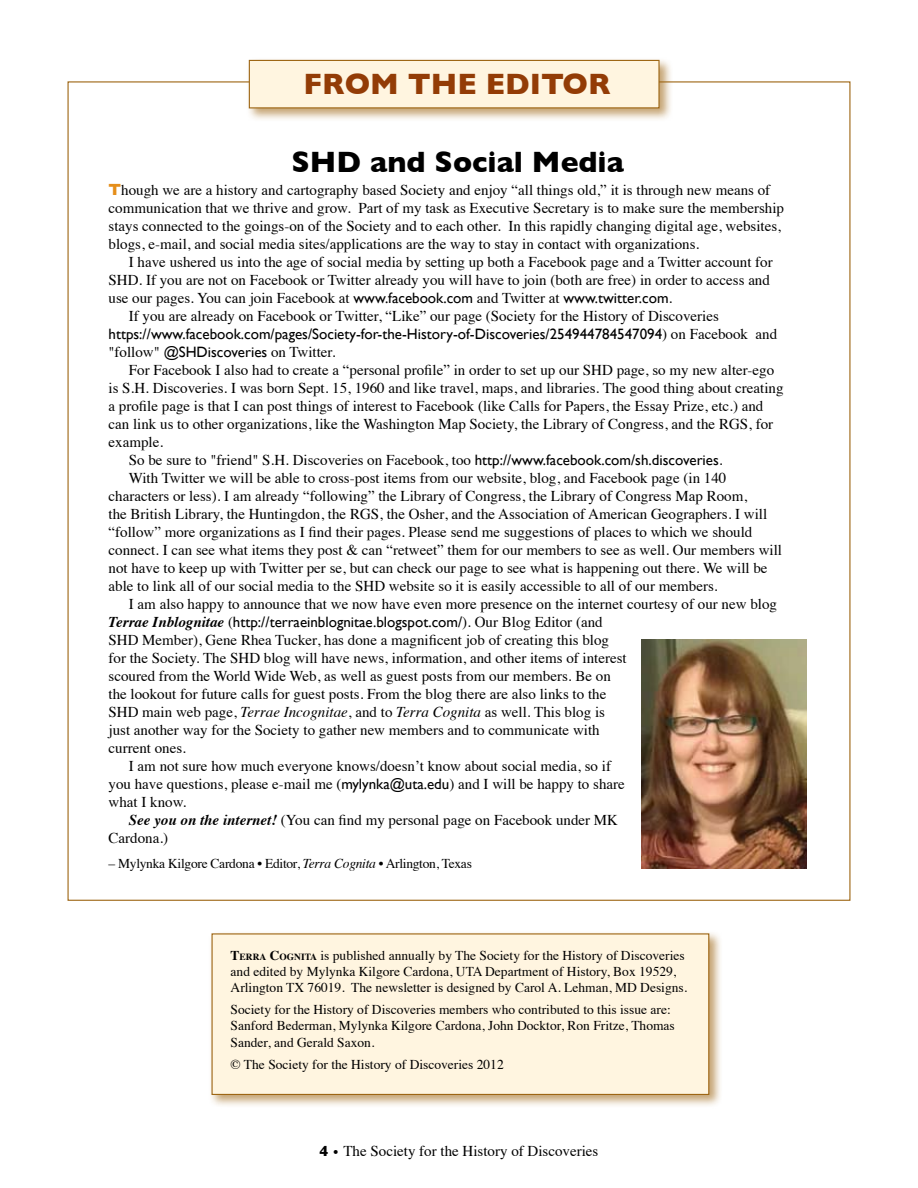
<style>
.page{position:relative;width:918px;height:1188px;background:#fff}
.page>*{position:absolute;margin:0;border:0;box-sizing:border-box;transform-origin:0 0}
.t1{font:700 30px "Gill Sans";color:#000}
.t2{font:700 30px "Gill Sans";color:#933c06}
.t3{font:15px/18px "Times";color:#000}
.t4{font:15px "Gill Sans";color:#000}
.t5{font:13.5px/16.2px "Times";color:#000}
.t6{font:13.5px "Times";letter-spacing:-.02em;color:#000}
.s1{font-family:"Gill Sans";font-weight:700;font-size:16.5px;color:#e58e1a}
.s2{font-family:"Gill Sans"}
.s3{font-family:"Times"}
.s4{font-family:"Times";font-weight:700;font-style:italic}
.s5{font-style:italic}
.s6{font-weight:700;font-style:italic}
.s7{font-weight:700}
.s8{font-weight:700;font-size:9.45px}
.s9{font-family:"Gill Sans";font-weight:700}
.s10{font-family:"Gill Sans";font-weight:700;font-size:12px}
</style>
<div class="page">
<div style="left:209px;top:931px;width:514px;height:178px;background:#9e6614;opacity:.6"></div>
<div style="left:212px;top:933px;width:497px;height:162px;background:#fff5e0;border:1px solid #9e6614"></div>
<div style="left:246px;top:57px;width:427px;height:65px;background:#9e6614;opacity:.6"></div>
<div style="left:249px;top:60px;width:411px;height:48px;background:#fff5e0;border:1px solid #9e6614"></div>
<img style="left:642px;top:640px;width:164px;height:229px">
<h1 class="t2" style="left:304px;top:67px;width:308px">FROM THE EDITOR</h1>
<h1 class="t1" style="left:292px;top:144px;width:334px">SHD and Social Media</h1>
<p class="t3" style="left:109px;top:180px;width:677px"><span class="s1">T</span>hough we are a history and cartography based Society and enjoy “all things old,” it is through new means of communication that we thrive and grow. Part of my task as Executive Secretary is to make sure the membership stays connected to the goings-on of the Society and to each other. In this rapidly changing digital age, websites, blogs, e-mail, and social media sites/applications are the way to stay in contact with organizations.</p>
<p class="t3" style="left:129px;top:252px;width:645px">I have ushered us into the age of social media by setting up both a Facebook page and a Twitter account for</p>
<p class="t3" style="left:109px;top:270px;width:663px">SHD. If you are not on Facebook or Twitter already you will have to join (both are free) in order to access and</p>
<p class="t3" style="left:109px;top:288px;width:565px">use our pages. You can join Facebook at <span class="s2">www.facebook.com</span> and Twitter at <span class="s2">www.twitter.com</span>.</p>
<p class="t3" style="left:129px;top:306px;width:591px">If you are already on Facebook or Twitter, “Like” our page (Society for the History of Discoveries</p>
<p class="t4" style="left:109px;top:325px;width:670px">https://www.facebook.com/pages/Society-for-the-History-of-Discoveries/254944784547094<span class="s3">) on Facebook and</span></p>
<p class="t3" style="left:109px;top:342px;width:229px">"follow" <span class="s2">@SHDiscoveries</span> on Twitter.</p>
<p class="t3" style="left:129px;top:360px;width:647px">For Facebook I also had to create a “personal profile” in order to set up our SHD page, so my new alter-ego</p>
<p class="t3" style="left:109px;top:378px;width:677px">is S.H. Discoveries. I was born Sept. 15, 1960 and like travel, maps, and libraries. The good thing about creating</p>
<p class="t3" style="left:109px;top:396px;width:656px">a profile page is that I can post things of interest to Facebook (like Calls for Papers, the Essay Prize, etc.) and</p>
<p class="t3" style="left:109px;top:414px;width:666px">can link us to other organizations, like the Washington Map Society, the Library of Congress, and the RGS, for</p>
<p class="t3" style="left:109px;top:432px;width:56px">example.</p>
<p class="t3" style="left:129px;top:450px;width:595px">So be sure to "friend" S.H. Discoveries on Facebook, too <span class="s2">http://www.facebook.com/sh.discoveries</span>.</p>
<p class="t3" style="left:129px;top:468px;width:599px">With Twitter we will be able to cross-post items from our website, blog, and Facebook page (in 140</p>
<p class="t3" style="left:109px;top:486px;width:640px">characters or less). I am already “following” the Library of Congress, the Library of Congress Map Room,</p>
<p class="t3" style="left:109px;top:504px;width:660px">the British Library, the Huntingdon, the RGS, the Osher, and the Association of American Geographers. I will</p>
<p class="t3" style="left:109px;top:522px;width:645px">“follow” more organizations as I find their pages. Please send me suggestions of places to which we should</p>
<p class="t3" style="left:109px;top:540px;width:675px">connect. I can see what items they post &amp; can “retweet” them for our members to see as well. Our members will</p>
<p class="t3" style="left:109px;top:558px;width:661px">not have to keep up with Twitter per se, but can check our page to see what is happening out there. We will be</p>
<p class="t3" style="left:109px;top:576px;width:611px">able to link all of our social media to the SHD website so it is easily accessible to all of our members.</p>
<p class="t3" style="left:129px;top:594px;width:650px">I am also happy to announce that we now have even more presence on the internet courtesy of our new blog</p>
<p class="t4" style="left:109px;top:613px;width:496px"><span class="s4">Terrae Inblognitae</span> <span class="s3">(</span>http://terraeinblognitae.blogspot.com/<span class="s3">). Our Blog Editor (and</span></p>
<p class="t3" style="left:109px;top:630px;width:520px">SHD Member), Gene Rhea Tucker, has done a magnificent job of creating this blog for the Society. The SHD blog will have news, information, and other items of interest scoured from the World Wide Web, as well as guest posts from our members. Be on the lookout for future calls for guest posts. From the blog there are also links to the SHD main web page, <span class="s5">Terrae Incognitae</span>, and to <span class="s5">Terra Cognita</span> as well. This blog is just another way for the Society to gather new members and to communicate with current ones.</p>
<p class="t3" style="left:109px;top:756px;width:518px;text-indent:20px">I am not sure how much everyone knows/doesn’t know about social media, so if you have questions, please e-mail me (<span class="s2">mylynka@uta.edu</span>) and I will be happy to share what I know.</p>
<p class="t3" style="left:109px;top:810px;width:511px;text-indent:20px"><span class="s6">See you on the internet!</span> (You can find my personal page on Facebook under MK<br>Cardona.)</p>
<p class="t6" style="left:109px;top:851px;width:365px">– Mylynka Kilgore Cardona • Editor, <span class="s5">Terra Cognita</span> • Arlington, Texas</p>
<p class="t5" style="left:231px;top:946px;width:458px"><span class="s7">T</span><span class="s8">ERRA</span> <span class="s7">C</span><span class="s8">OGNITA</span> is published annually by The Society for the History of Discoveries and edited by Mylynka Kilgore Cardona, UTA Department of History, Box 19529,<br>Arlington TX 76019. The newsletter is designed by Carol A. Lehman, MD Designs.</p>
<p class="t5" style="left:231px;top:1000px;width:446px">Society for the History of Discoveries members who contributed to this issue are:<br>Sanford Bederman, Mylynka Kilgore Cardona, John Docktor, Ron Fritze, Thomas<br>Sander, and Gerald Saxon.</p>
<p class="t5" style="left:231px;top:1055px;width:275px">© The Society for the History of Discoveries 2012</p>
<p class="t3" style="left:320px;top:1141px;width:280px"><span class="s9">4</span> <span class="s10">•</span> The Society for the History of Discoveries</p>
</div>
